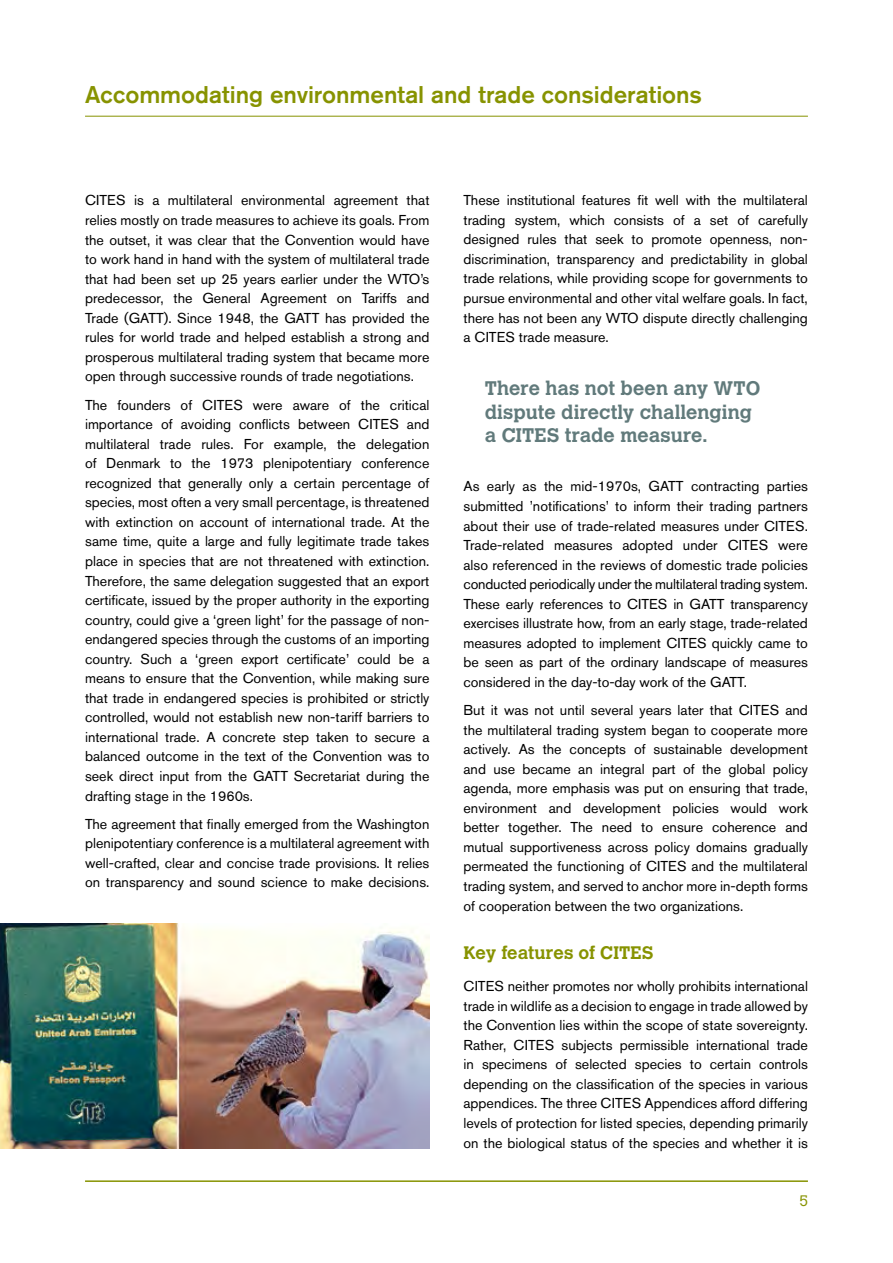
<style>
.page{position:relative;width:893px;height:1263px;background:#fff}
.page>*{position:absolute;margin:0;border:0;box-sizing:border-box;transform-origin:0 0}
.t1{font:500 24px "Akzidenz Grotesk BE";color:#879300}
.t2{font:700 19.5px/23.2px "Calvert MT Std";letter-spacing:.005em;color:#617a7b}
.t3{font:700 18px "Calvert MT Std";letter-spacing:.005em;color:#879300}
.t4{font:300 15px "Calvert MT Std";color:#879300}
.t5{font:14.25px/19.5px "Akzidenz Grotesk BE";color:#000;text-align:justify}
</style>
<div class="page">
<hr style="left:85px;top:1180px;width:723px;height:2px;background:#879300">
<hr style="left:85px;top:116px;width:723px;height:1px;background:#879300">
<img style="left:0;top:924px;width:429px;height:224px">
<h1 class="t1" style="left:85px;top:80px;width:618px">Accommodating environmental and trade considerations</h1>
<p class="t5" style="left:85px;top:191px;width:346px">CITES is a multilateral environmental agreement that relies mostly on trade measures to achieve its goals. From the outset, it was clear that the Convention would have to work hand in hand with the system of multilateral trade that had been set up 25 years earlier under the WTO’s predecessor, the General Agreement on Tariffs and Trade (GATT). Since 1948, the GATT has provided the rules for world trade and helped establish a strong and prosperous multilateral trading system that became more open through successive rounds of trade negotiations.</p>
<p class="t5" style="left:85px;top:395px;width:346px">The founders of CITES were aware of the critical importance of avoiding conflicts between CITES and multilateral trade rules. For example, the delegation of Denmark to the 1973 plenipotentiary conference recognized that generally only a certain percentage of species, most often a very small percentage, is threatened with extinction on account of international trade. At the same time, quite a large and fully legitimate trade takes place in species that are not threatened with extinction.<br>Therefore, the same delegation suggested that an export certificate, issued by the proper authority in the exporting country, could give a ‘green light’ for the passage of non&shy;endangered species through the customs of an importing country. Such a ‘green export certificate’ could be a means to ensure that the Convention, while making sure that trade in endangered species is prohibited or strictly controlled, would not establish new non-tariff barriers to international trade. A concrete step taken to secure a balanced outcome in the text of the Convention was to seek direct input from the GATT Secretariat during the drafting stage in the 1960s.</p>
<p class="t5" style="left:85px;top:814px;width:346px">The agreement that finally emerged from the Washington plenipotentiary conference is a multilateral agreement with well-crafted, clear and concise trade provisions. It relies on transparency and sound science to make decisions.</p>
<p class="t5" style="left:463px;top:190px;width:346px">These institutional features fit well with the multilateral trading system, which consists of a set of carefully designed rules that seek to promote openness, non&shy;discrimination, transparency and predictability in global trade relations, while providing scope for governments to pursue environmental and other vital welfare goals. In fact, there has not been any WTO dispute directly challenging a CITES trade measure.</p>
<h2 class="t2" style="left:485px;top:377px;width:277px">There has not been any WTO dispute directly challenging a CITES trade measure.</h2>
<p class="t5" style="left:463px;top:477px;width:346px">As early as the mid-1970s, GATT contracting parties submitted ’notifications’ to inform their trading partners about their use of trade-related measures under CITES.<br>Trade-related measures adopted under CITES were also referenced in the reviews of domestic trade policies conducted periodically under the multilateral trading system.<br>These early references to CITES in GATT transparency exercises illustrate how, from an early stage, trade-related measures adopted to implement CITES quickly came to be seen as part of the ordinary landscape of measures considered in the day-to-day work of the GATT.</p>
<p class="t5" style="left:463px;top:700px;width:346px">But it was not until several years later that CITES and the multilateral trading system began to cooperate more actively. As the concepts of sustainable development and use became an integral part of the global policy agenda, more emphasis was put on ensuring that trade, environment and development policies would work better together. The need to ensure coherence and mutual supportiveness across policy domains gradually permeated the functioning of CITES and the multilateral trading system, and served to anchor more in-depth forms of cooperation between the two organizations.</p>
<p class="t3" style="left:463px;top:941px;width:191px">Key features of CITES</p>
<p class="t5" style="left:463px;top:976px;width:346px">CITES neither promotes nor wholly prohibits international trade in wildlife as a decision to engage in trade allowed by the Convention lies within the scope of state sovereignty.<br>Rather, CITES subjects permissible international trade in specimens of selected species to certain controls depending on the classification of the species in various appendices. The three CITES Appendices afford differing levels of protection for listed species, depending primarily on the biological status of the species and whether it is</p>
<p class="t4" style="left:799px;top:1192px;width:10px">5</p>
</div>
